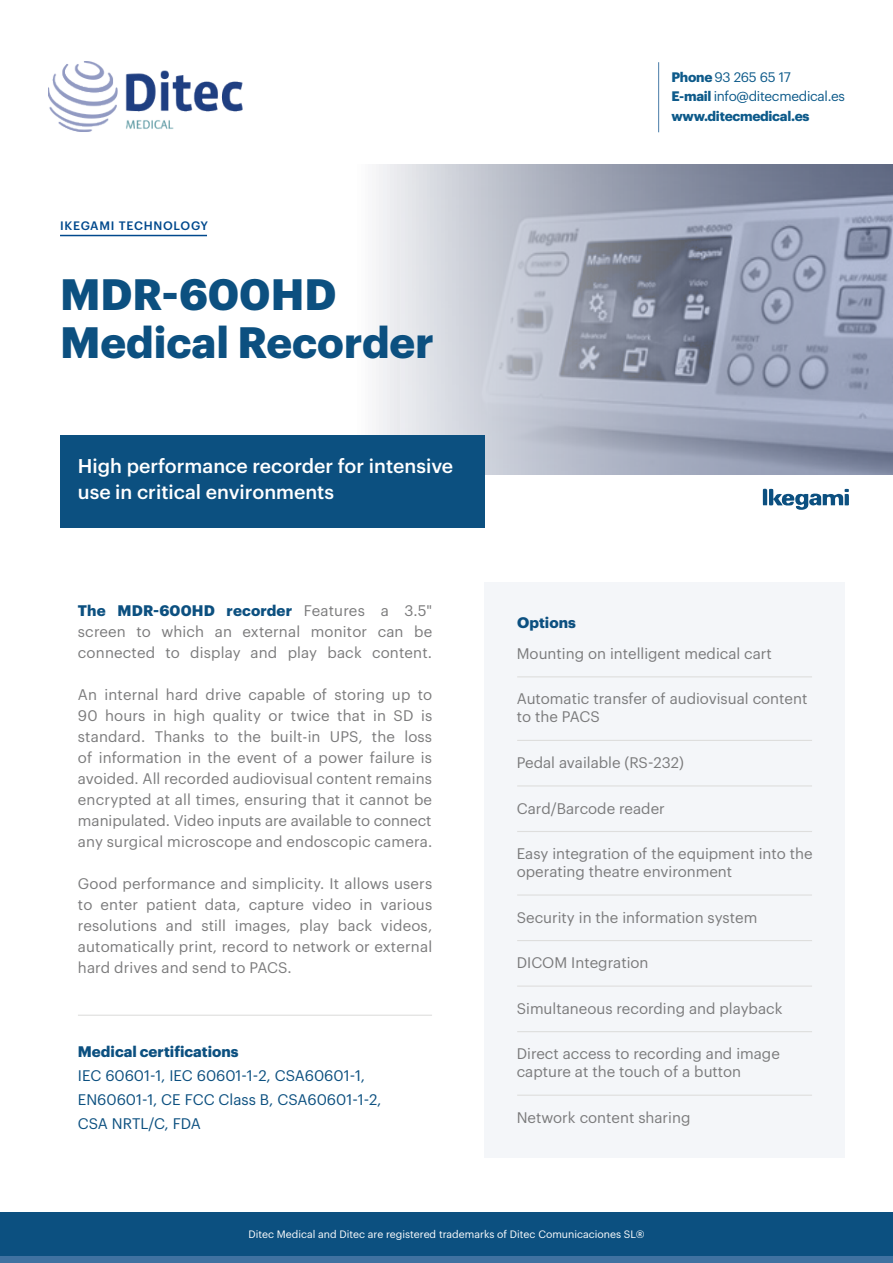
<style>
.page{position:relative;width:893px;height:1263px;background:#fff}
.page>*{position:absolute;margin:0;border:0;box-sizing:border-box;transform-origin:0 0}
.t1{font:700 43.05px/48.2px "Graphik";color:#0c5080}
.t2{font:500 19.5px/26.5px "Graphik";color:#fff}
.t3{font:15px/21px "Graphik";color:#7b7b7c}
.t4{font:15px/24px "Graphik";color:#0c5080}
.t5{font:700 15px "Graphik";color:#0c5080}
.t6{font:700 13.5px/20px "Graphik";letter-spacing:-.02em;color:#0d5a8a}
.t7{font:500 12px "Graphik";letter-spacing:.06em;color:#01498d}
.t8{font:10.5px "Graphik";color:#fff}
.s1{font-weight:700;color:#0c5080}
.s2{font-weight:400}
</style>
<div class="page">
<img style="left:48px;top:61px;width:195px;height:71px">
<hr style="left:658px;top:62px;width:1px;height:70px;background:#4a7da8">
<div style="left:0;top:1213px;width:893px;height:47px;background:#0c5080"></div>
<svg style="left:133px;top:164px;width:760px;height:310px"></svg>
<svg style="left:763px;top:489px;width:86px;height:21px"></svg>
<div style="left:60px;top:435px;width:424px;height:93px;background:#0c5080"></div>
<div style="left:0;top:1256px;width:893px;height:7px;background:#4072a1"></div>
<hr style="left:60px;top:235px;width:147px;height:1px;background:#01498d">
<div style="left:484px;top:583px;width:361px;height:575px;background:#f4f6f9"></div>
<hr style="left:517px;top:676px;width:295px;height:1px;background:#dededd">
<hr style="left:517px;top:740px;width:295px;height:1px;background:#dededd">
<hr style="left:517px;top:785px;width:295px;height:1px;background:#dededd">
<hr style="left:517px;top:831px;width:295px;height:1px;background:#dededd">
<hr style="left:517px;top:894px;width:295px;height:1px;background:#dededd">
<hr style="left:517px;top:940px;width:295px;height:1px;background:#dededd">
<hr style="left:517px;top:985px;width:295px;height:2px;background:#dededd">
<hr style="left:517px;top:1094px;width:295px;height:2px;background:#dededd">
<hr style="left:517px;top:1031px;width:295px;height:1px;background:#dededd">
<hr style="left:78px;top:1015px;width:354px;height:1px;background:#dededd">
<p class="t7" style="left:60px;top:217px;width:150px">IKEGAMI TECHNOLOGY</p>
<h1 class="t1" style="left:60px;top:267px;width:375px">MDR-600HD<br>Medical Recorder</h1>
<h2 class="t2" style="left:78px;top:450px;width:377px">High performance recorder for intensive use in critical environments</h2>
<p class="t3" style="left:78px;top:599px;width:356px;text-align:justify"><span class="s1">The MDR-600HD recorder</span> Features a 3.5" screen to which an external monitor can be connected to display and play back content.</p>
<p class="t3" style="left:78px;top:683px;width:356px;text-align:justify">An internal hard drive capable of storing up to 90 hours in high quality or twice that in SD is standard. Thanks to the built-in UPS, the loss of information in the event of a power failure is avoided. All recorded audiovisual content remains encrypted at all times, ensuring that it cannot be manipulated. Video inputs are available to connect any surgical microscope and endoscopic camera.</p>
<p class="t3" style="left:78px;top:872px;width:356px;text-align:justify">Good performance and simplicity. It allows users to enter patient data, capture video in various resolutions and still images, play back videos, automatically print, record to network or external hard drives and send to PACS.</p>
<p class="t5" style="left:78px;top:1040px;width:162px">Medical certifications</p>
<p class="t4" style="left:78px;top:1062px;width:305px">IEC 60601-1, IEC 60601-1-2, CSA60601-1,<br>EN60601-1, CE FCC Class B, CSA60601-1-2,<br>CSA NRTL/C, FDA</p>
<p class="t6" style="left:671px;top:65px;width:175px">Phone <span class="s2">93 265 65 17<br></span>E-mail <span class="s2">info@ditecmedical.es </span>www.ditecmedical.es</p>
<p class="t5" style="left:517px;top:610px;width:60px">Options</p>
<p class="t3" style="left:517px;top:642px;width:257px">Mounting on intelligent medical cart</p>
<p class="t3" style="left:517px;top:689px;width:292px;line-height:18px">Automatic transfer of audiovisual content to the PACS</p>
<p class="t3" style="left:517px;top:751px;width:169px">Pedal available (RS-232)</p>
<p class="t3" style="left:517px;top:796px;width:150px">Card/Barcode reader</p>
<p class="t3" style="left:517px;top:843px;width:297px;line-height:18px">Easy integration of the equipment into the operating theatre environment</p>
<p class="t3" style="left:517px;top:905px;width:242px">Security in the information system</p>
<p class="t3" style="left:517px;top:951px;width:133px">DICOM Integration</p>
<p class="t3" style="left:517px;top:996px;width:267px">Simultaneous recording and playback</p>
<p class="t3" style="left:517px;top:1043px;width:265px;line-height:18px">Direct access to recording and image capture at the touch of a button</p>
<p class="t3" style="left:517px;top:1105px;width:175px">Network content sharing</p>
<p class="t8" style="left:248px;top:1226px;width:398px">Ditec Medical and Ditec are registered trademarks of Ditec Comunicaciones SL®</p>
</div>
